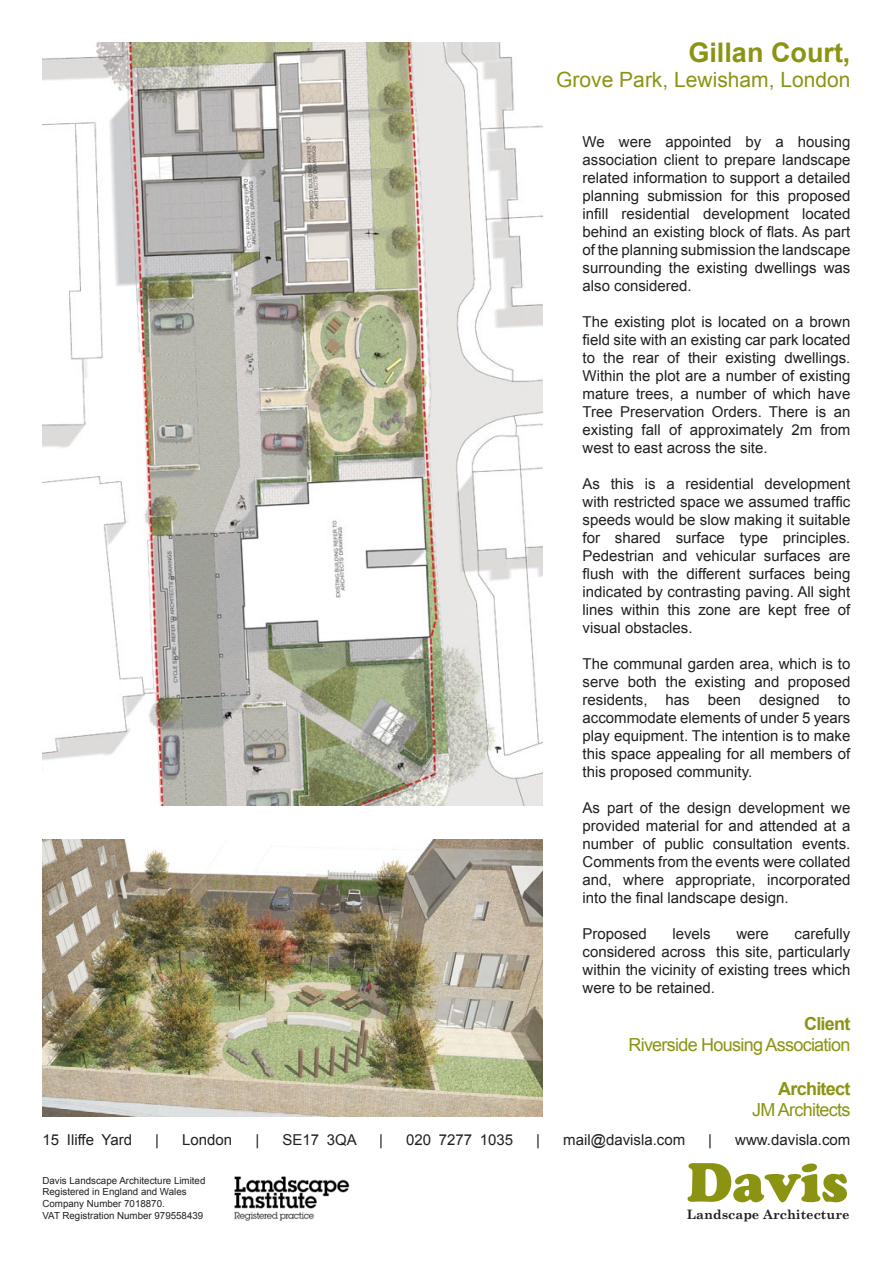
<style>
.page{position:relative;width:893px;height:1263px;background:#fff}
.page>*{position:absolute;margin:0;border:0;box-sizing:border-box;transform-origin:0 0}
.t1{font:54.3px "Cooper Black Std";color:#8b9412}
.t2{font:700 27px "Arial";color:#8b9412}
.t3{font:21px "Arial";color:#8b9412}
.t4{font:18px "Arial";letter-spacing:-.04em;color:#8b9412}
.t5{font:700 18px "Arial";letter-spacing:-.04em;color:#8b9412}
.t6{font:15px/18px "Arial";color:#231f20;text-align:justify}
.t7{font:700 13.05px "Century Schoolbook";color:#231f20}
.t8{font:9.75px/11.7px "Arial";color:#231f20}
</style>
<div class="page">
<img style="left:234px;top:1176px;width:116px;height:44px">
<img style="left:43px;top:43px;width:499px;height:762px">
<img style="left:43px;top:840px;width:499px;height:276px">
<p class="t2" style="left:688px;top:35px;width:164px">Gillan Court,</p>
<p class="t3" style="left:556px;top:66px;width:296px">Grove Park, Lewisham, London</p>
<p class="t6" style="left:583px;top:133px;width:269px">We were appointed by a housing association client to prepare landscape related information to support a detailed planning submission for this proposed infill residential development located behind an existing block of flats. As part of the planning submission the landscape surrounding the existing dwellings was also considered.</p>
<p class="t6" style="left:583px;top:313px;width:269px">The existing plot is located on a brown field site with an existing car park located to the rear of their existing dwellings.<br>Within the plot are a number of existing mature trees, a number of which have Tree Preservation Orders. There is an existing fall of approximately 2m from west to east across the site.</p>
<p class="t6" style="left:583px;top:475px;width:269px">As this is a residential development with restricted space we assumed traffic speeds would be slow making it suitable for shared surface type principles.<br>Pedestrian and vehicular surfaces are flush with the different surfaces being indicated by contrasting paving. All sight lines within this zone are kept free of visual obstacles.</p>
<p class="t6" style="left:583px;top:655px;width:269px">The communal garden area, which is to serve both the existing and proposed residents, has been designed to accommodate elements of under 5 years play equipment. The intention is to make this space appealing for all members of this proposed community.</p>
<p class="t6" style="left:583px;top:799px;width:269px">As part of the design development we provided material for and attended at a number of public consultation events.<br>Comments from the events were collated and, where appropriate, incorporated into the final landscape design.</p>
<p class="t6" style="left:583px;top:925px;width:66px">Proposed</p>
<p class="t6" style="left:672px;top:925px;width:40px">levels</p>
<p class="t6" style="left:736px;top:925px;width:34px">were</p>
<p class="t6" style="left:583px;top:925px;width:269px;text-indent:212px">carefully considered across this site, particularly within the vicinity of existing trees which were to be retained.</p>
<p class="t5" style="left:804px;top:1012px;width:48px">Client</p>
<p class="t4" style="left:628px;top:1033px;width:223px">Riverside Housing Association</p>
<p class="t5" style="left:778px;top:1076px;width:74px">Architect</p>
<p class="t4" style="left:752px;top:1098px;width:100px">JM Architects</p>
<p class="t6" style="left:43px;top:1131px;width:91px">15 Iliffe Yard</p>
<p class="t6" style="left:155px;top:1131px;width:5px">|</p>
<p class="t6" style="left:182px;top:1131px;width:52px">London</p>
<p class="t6" style="left:255px;top:1131px;width:5px">|</p>
<p class="t6" style="left:282px;top:1131px;width:76px">SE17 3QA</p>
<p class="t6" style="left:379px;top:1131px;width:5px">|</p>
<p class="t6" style="left:406px;top:1131px;width:109px">020 7277 1035</p>
<p class="t6" style="left:536px;top:1131px;width:5px">|</p>
<p class="t6" style="left:563px;top:1131px;width:123px">mail@davisla.com</p>
<p class="t6" style="left:708px;top:1131px;width:5px">|</p>
<p class="t6" style="left:735px;top:1131px;width:117px">www.davisla.com</p>
<p class="t8" style="left:43px;top:1174px;width:164px">Davis Landscape Architecture Limited<br>Registered in England and Wales</p>
<p class="t8" style="left:43px;top:1198px;width:124px">Company Number 7018870.</p>
<p class="t8" style="left:43px;top:1209px;width:162px">VAT Registration Number 979558439</p>
<p class="t1" style="left:687px;top:1150px;width:163px">Davis</p>
<p class="t7" style="left:687px;top:1206px;width:164px">Landscape Architecture</p>
</div>
